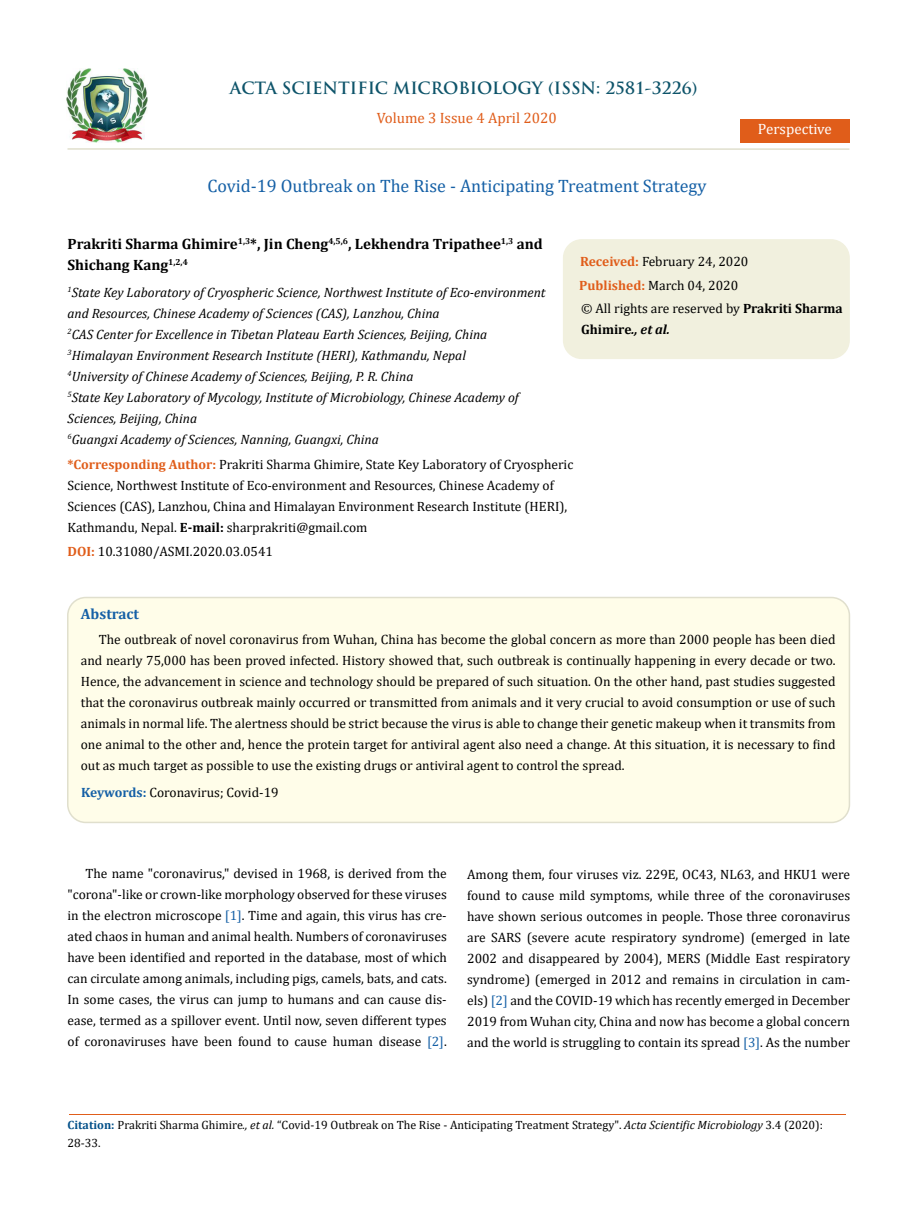
<style>
.page{position:relative;width:917px;height:1206px;background:#fff}
.page>*{position:absolute;margin:0;border:0;box-sizing:border-box;transform-origin:0 0}
.t1{font:18px "Cambria";color:#1560a6}
.t2{font:700 16.5px "Trajan Pro";color:#0e546a}
.t3{font:700 15px/21px "Cambria";color:#000}
.t4{font:15px "Cambria";color:#e05d1a}
.t5{font:15px "Cambria";color:#fff}
.t6{font:700 15px "Cambria";color:#1560a6}
.t7{font:13.5px/21px "Cambria";color:#000}
.t8{font:italic 13.5px/21px "Cambria";color:#000}
.t9{font:12px/18px "Cambria";color:#000}
.s1{font-weight:700;color:#e05d1a}
.s2{font-weight:700}
.s3{font-weight:700;font-style:italic}
.s4{font-weight:700;color:#1560a6}
.s5{color:#1560a6}
.s6{font-weight:700;color:#035089}
.s7{font-style:italic}
</style>
<div class="page">
<img style="left:67px;top:68px;width:80px;height:74px">
<div style="left:740px;top:119px;width:109px;height:23px;background:#e05d1a"></div>
<div style="left:563px;top:240px;width:286px;height:118px;background:#f1f0de;border-radius:18px"></div>
<div style="left:563px;top:239px;width:286px;height:120px;border:2px solid #f1f0de;border-radius:18px"></div>
<div style="left:68px;top:598px;width:781px;height:224px;background:#fffde9;border-radius:18px"></div>
<div style="left:67px;top:597px;width:783px;height:226px;border:2px solid #e0dfcd;border-radius:18px"></div>
<hr style="left:67px;top:148px;width:782px;height:2px;background:#e0dfcd">
<hr style="left:69px;top:1114px;width:776px;height:1px;background:#e05d1a">
<p class="t2" style="left:230px;top:77px;width:469px">ACTA SCIENTIFIC MICROBIOLOGY (ISSN: 2581-3226)</p>
<p class="t4" style="left:376px;top:109px;width:182px">Volume 3 Issue 4 April 2020</p>
<h1 class="t1" style="left:207px;top:175px;width:500px">Covid-19 Outbreak on The Rise - Anticipating Treatment Strategy</h1>
<p class="t5" style="left:757px;top:120px;width:76px">Perspective</p>
<p class="t3" style="left:67px;top:233px;width:476px">Prakriti Sharma Ghimire<sup>1,3</sup>*, Jin Cheng<sup>4,5,6</sup>, Lekhendra Tripathee<sup>1,3</sup> and<br>Shichang Kang<sup>1,2,4</sup></p>
<p class="t8" style="left:67px;top:281px;width:479px"><sup>1</sup>State Key Laboratory of Cryospheric Science, Northwest Institute of Eco-environment and Resources, Chinese Academy of Sciences (CAS), Lanzhou, China<br><sup>2</sup>CAS Center for Excellence in Tibetan Plateau Earth Sciences, Beijing, China <sup>3</sup>Himalayan Environment Research Institute (HERI), Kathmandu, Nepal<br><sup>4</sup>University of Chinese Academy of Sciences, Beijing, P. R. China<br><sup>5</sup>State Key Laboratory of Mycology, Institute of Microbiology, Chinese Academy of Sciences, Beijing, China<br><sup>6</sup>Guangxi Academy of Sciences, Nanning, Guangxi, China</p>
<p class="t7" style="left:67px;top:454px;width:507px"><span class="s1">*Corresponding Author:</span> Prakriti Sharma Ghimire, State Key Laboratory of Cryospheric Science, Northwest Institute of Eco-environment and Resources, Chinese Academy of Sciences (CAS), Lanzhou, China and Himalayan Environment Research Institute (HERI), Kathmandu, Nepal. <span class="s2">E-mail:</span> sharprakriti@gmail.com</p>
<p class="t7" style="left:579px;top:249px;width:171px;line-height:24.5px"><span class="s1">Received:</span> February 24, 2020<br><span class="s1">Published:</span> March 04, 2020</p>
<p class="t7" style="left:581px;top:298px;width:263px">© All rights are reserved by <span class="s2">Prakriti Sharma<br>Ghimire</span><span class="s3">., et al.</span></p>
<p class="t7" style="left:67px;top:541px;width:207px"><span class="s1">DOI:</span> 10.31080/ASMI.2020.03.0541</p>
<p class="t6" style="left:81px;top:603px;width:60px">Abstract</p>
<p class="t7" style="left:81px;top:629px;width:756px;text-align:justify;text-indent:18px">The outbreak of novel coronavirus from Wuhan, China has become the global concern as more than 2000 people has been died and nearly 75,000 has been proved infected. History showed that, such outbreak is continually happening in every decade or two.<br>Hence, the advancement in science and technology should be prepared of such situation. On the other hand, past studies suggested that the coronavirus outbreak mainly occurred or transmitted from animals and it very crucial to avoid consumption or use of such animals in normal life. The alertness should be strict because the virus is able to change their genetic makeup when it transmits from one animal to the other and, hence the protein target for antiviral agent also need a change. At this situation, it is necessary to find out as much target as possible to use the existing drugs or antiviral agent to control the spread.</p>
<p class="t7" style="left:81px;top:782px;width:199px"><span class="s4">Keywords:</span> Coronavirus; Covid-19</p>
<p class="t7" style="left:67px;top:863px;width:381px;text-align:justify;text-indent:18px">The name "coronavirus," devised in 1968, is derived from the "corona"-like or crown-like morphology observed for these viruses in the electron microscope <span class="s5">[1]</span>. Time and again, this virus has cre&shy;ated chaos in human and animal health. Numbers of coronaviruses have been identified and reported in the database, most of which can circulate among animals, including pigs, camels, bats, and cats.<br>In some cases, the virus can jump to humans and can cause dis&shy;ease, termed as a spillover event. Until now, seven different types of coronaviruses have been found to cause human disease <span class="s5">[2]</span>.</p>
<p class="t7" style="left:467px;top:864px;width:384px;text-align:justify">Among them, four viruses viz. 229E, OC43, NL63, and HKU1 were found to cause mild symptoms, while three of the coronaviruses have shown serious outcomes in people. Those three coronavirus are SARS (severe acute respiratory syndrome) (emerged in late 2002 and disappeared by 2004), MERS (Middle East respiratory syndrome) (emerged in 2012 and remains in circulation in cam&shy;els) <span class="s5">[2]</span> and the COVID-19 which has recently emerged in December 2019 from Wuhan city, China and now has become a global concern and the world is struggling to contain its spread <span class="s5">[3]</span>. As the number</p>
<p class="t9" style="left:68px;top:1116px;width:757px"><span class="s6">Citation:</span> Prakriti Sharma Ghimire<span class="s7">., et al.</span> “Covid-19 Outbreak on The Rise - Anticipating Treatment Strategy". <span class="s7">Acta Scientific Microbiology</span> 3.4 (2020):<br>28-33.</p>
</div>
